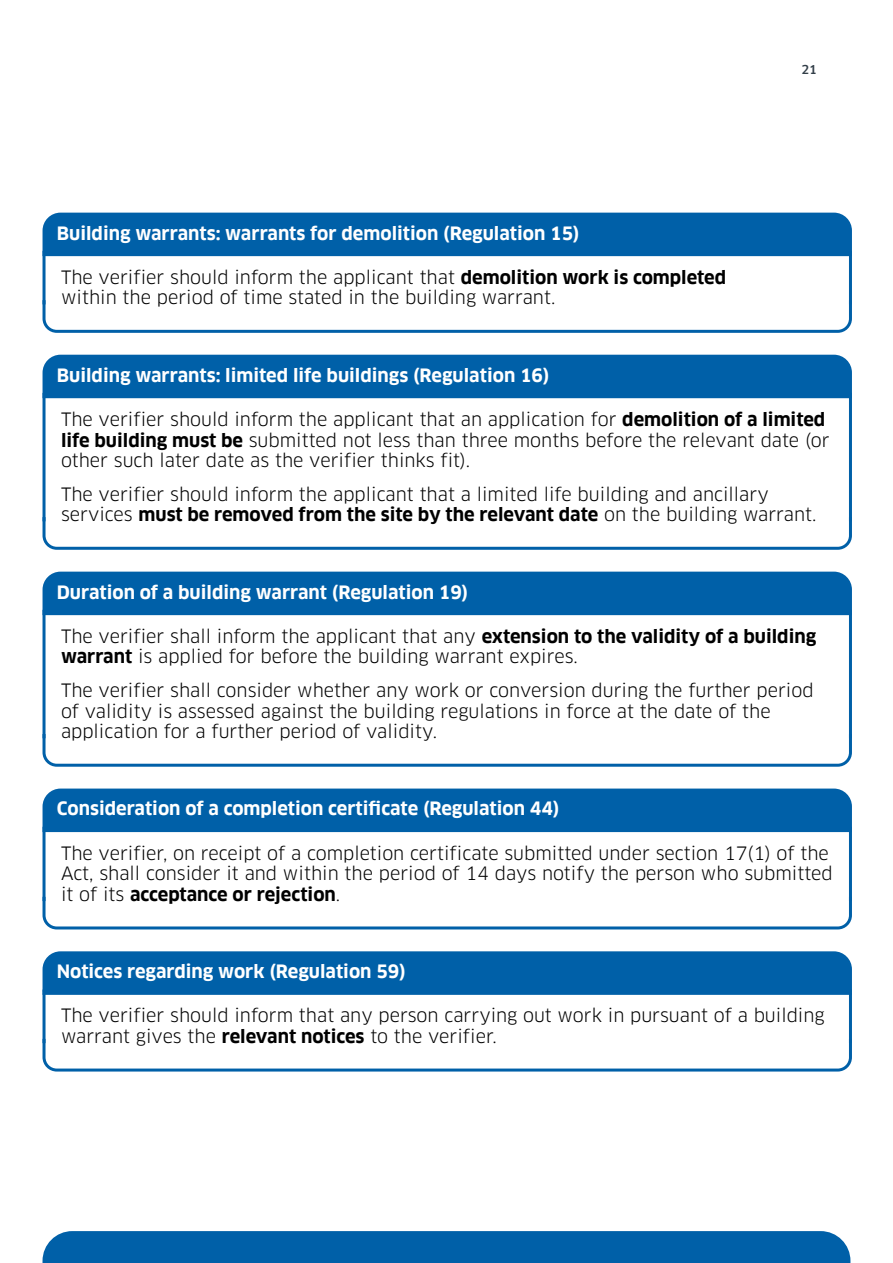
<style>
.page{position:relative;width:893px;height:1263px;background:#fff}
.page>*{position:absolute;margin:0;border:0;box-sizing:border-box;transform-origin:0 0}
.t1{font:18px/20.7px "Clan";color:#000}
.t2{font:700 18px "Clan Pro";color:#fff}
.t3{font:700 18px "Clan Pro";color:#000}
.t4{font:500 12px "Clan Pro";color:#323e48}
.s1{font-family:"Clan Pro";font-weight:700}
.s2{font-family:"Clan";font-weight:400}
</style>
<div class="page">
<div style="left:43px;top:1231px;width:807px;height:32px;background:#0060a8"></div>
<hr style="left:43px;top:254px;width:3px;height:50px;background:#0060a8">
<hr style="left:849px;top:254px;width:3px;height:50px;background:#0060a8">
<hr style="left:43px;top:396px;width:3px;height:125px;background:#0060a8">
<hr style="left:849px;top:396px;width:3px;height:125px;background:#0060a8">
<hr style="left:43px;top:613px;width:3px;height:125px;background:#0060a8">
<hr style="left:849px;top:613px;width:3px;height:125px;background:#0060a8">
<hr style="left:43px;top:830px;width:3px;height:71px;background:#0060a8">
<hr style="left:849px;top:830px;width:3px;height:71px;background:#0060a8">
<hr style="left:43px;top:992px;width:3px;height:51px;background:#0060a8">
<hr style="left:849px;top:992px;width:3px;height:51px;background:#0060a8">
<div style="left:43px;top:213px;width:809px;height:43px;background:#0060a8"></div>
<svg style="left:42px;top:297px;width:810px;height:36px"></svg>
<div style="left:43px;top:355px;width:809px;height:43px;background:#0060a8"></div>
<svg style="left:42px;top:514px;width:810px;height:36px"></svg>
<div style="left:43px;top:572px;width:809px;height:43px;background:#0060a8"></div>
<svg style="left:42px;top:731px;width:810px;height:36px"></svg>
<div style="left:43px;top:788px;width:809px;height:44px;background:#0060a8"></div>
<svg style="left:42px;top:894px;width:810px;height:36px"></svg>
<div style="left:43px;top:951px;width:809px;height:44px;background:#0060a8"></div>
<svg style="left:42px;top:1036px;width:810px;height:36px"></svg>
<p class="t2" style="left:57px;top:222px;width:524px">Building warrants: warrants for demolition (Regulation 15)</p>
<p class="t1" style="left:61px;top:267px;width:667px">The verifier should inform the applicant that <span class="s1">demolition work is completed </span>within the period of time stated in the building warrant.</p>
<p class="t4" style="left:801px;top:62px;width:17px">21</p>
<p class="t2" style="left:57px;top:364px;width:494px">Building warrants: limited life buildings (Regulation 16)</p>
<p class="t1" style="left:61px;top:409px;width:770px">The verifier should inform the applicant that an application for <span class="s1">demolition of a limited life building must be</span> submitted not less than three months before the relevant date (or other such later date as the verifier thinks fit).</p>
<p class="t1" style="left:61px;top:484px;width:709px">The verifier should inform the applicant that a limited life building and ancillary</p>
<p class="t3" style="left:61px;top:504px;width:757px"><span class="s2">services</span> must be removed from the site by the relevant date <span class="s2">on the building warrant.</span></p>
<p class="t2" style="left:57px;top:581px;width:413px">Duration of a building warrant (Regulation 19)</p>
<p class="t1" style="left:61px;top:626px;width:757px">The verifier shall inform the applicant that any <span class="s1">extension to the validity of a building warrant</span> is applied for before the building warrant expires.</p>
<p class="t1" style="left:61px;top:680px;width:754px">The verifier shall consider whether any work or conversion during the further period of validity is assessed against the building regulations in force at the date of the application for a further period of validity.</p>
<p class="t2" style="left:57px;top:798px;width:504px">Consideration of a completion certificate (Regulation 44)</p>
<p class="t1" style="left:61px;top:843px;width:773px">The verifier, on receipt of a completion certificate submitted under section 17(1) of the<br>Act, shall consider it and within the period of 14 days notify the person who submitted</p>
<p class="t3" style="left:61px;top:884px;width:281px"><span class="s2">it of its</span> acceptance or rejection<span class="s2">.</span></p>
<p class="t2" style="left:57px;top:961px;width:351px">Notices regarding work (Regulation 59)</p>
<p class="t1" style="left:61px;top:1006px;width:765px">The verifier should inform that any person carrying out work in pursuant of a building warrant gives the <span class="s1">relevant notices</span> to the verifier.</p>
</div>
